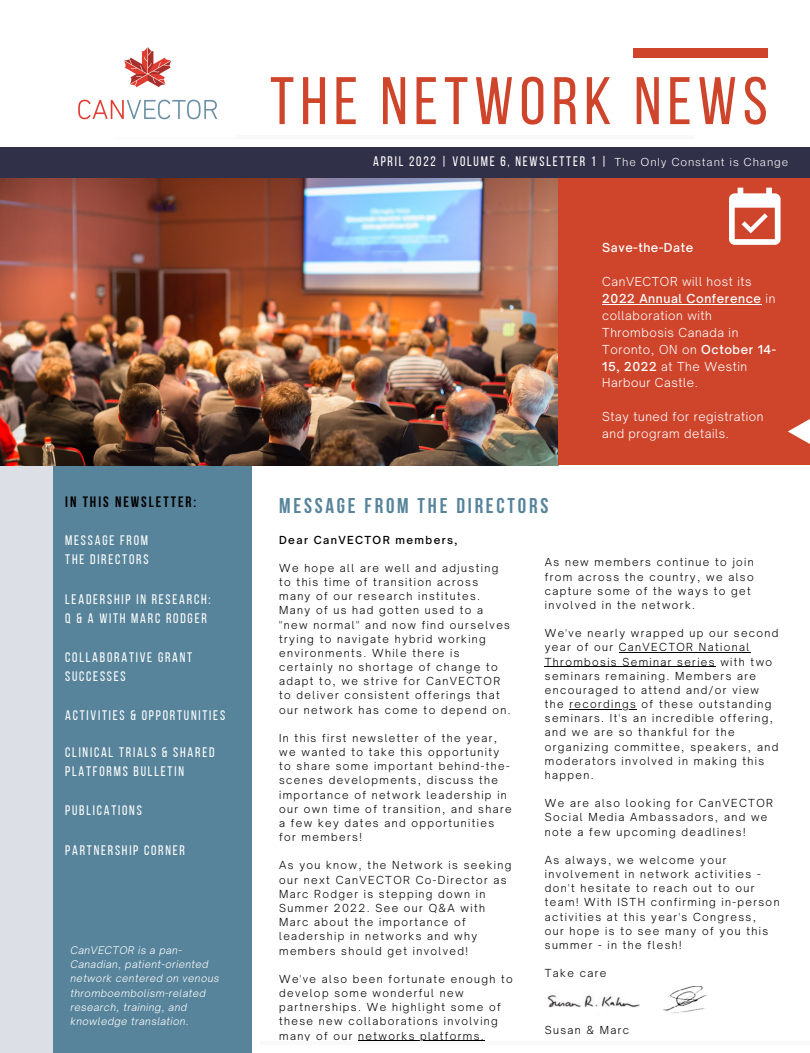
<style>
.page{position:relative;width:810px;height:1053px;background:#fff}
.page>*{position:absolute;margin:0;border:0;box-sizing:border-box;transform-origin:0 0}
.t1{font:67.12px "Bebas Neue";letter-spacing:.09em;color:#ce452c}
.t2{font:700 21.25px "Bebas Neue";letter-spacing:.13em;color:#57849b}
.t3{font:700 15px "Bebas Neue";letter-spacing:.13em;color:#000}
.t4{font:13.75px/18.8px "Bebas Neue";letter-spacing:.13em;color:#fff}
.t5{font:300 11.88px/16.9px "Open Sauce One";letter-spacing:.05em;color:#fff}
.t6{font:500 11.88px "Open Sauce One";letter-spacing:.05em;color:#fff}
.t7{font:11.25px "Neue Montreal";letter-spacing:.13em;color:#fff}
.t8{font:300 10.62px/14.1px "Open Sauce One";letter-spacing:.13em;color:#000}
.t9{font:500 10.62px "Open Sauce One";letter-spacing:.13em;color:#000}
.t10{font:italic 300 10px/14.2px "Open Sauce One";letter-spacing:.05em;color:#fff}
.s1{font-weight:500}
</style>
<div class="page">
<img style="left:0;top:177px;width:559px;height:288px">
<hr style="left:115px;top:135px;width:579px;height:3px;background:#f9f9f9">
<hr style="left:358px;top:1040px;width:127px;height:1px;background:#000">
<hr style="left:619px;top:652px;width:132px;height:1px;background:#000">
<hr style="left:545px;top:666px;width:171px;height:1px;background:#000">
<hr style="left:570px;top:709px;width:67px;height:1px;background:#000">
<hr style="left:260px;top:1041px;width:550px;height:3px;background:#f9f9f9">
<div style="left:559px;top:177px;width:251px;height:288px;background:#ce452c"></div>
<div style="left:33px;top:466px;width:218px;height:586px;background:#57849b"></div>
<div style="left:0;top:147px;width:810px;height:30px;background:#313049"></div>
<div style="left:0;top:466px;width:53px;height:586px;background:#dcdfe6"></div>
<div style="left:633px;top:49px;width:135px;height:9px;background:#ce452c"></div>
<img style="left:78px;top:47px;width:140px;height:73px">
<svg style="left:788px;top:419px;width:22px;height:25px"></svg>
<img style="left:547px;top:992px;width:93px;height:16px">
<img style="left:663px;top:986px;width:44px;height:27px">
<svg style="left:729px;top:188px;width:52px;height:57px"></svg>
<hr style="left:602px;top:304px;width:160px;height:1px;background:#fff">
<p class="t3" style="left:65px;top:496px;width:133px">IN THIS NEWSLETTER:</p>
<p class="t4" style="left:65px;top:532px;width:84px">MESSAGE FROM</p>
<p class="t4" style="left:65px;top:551px;width:85px">THE DIRECTORS</p>
<p class="t4" style="left:65px;top:591px;width:147px">LEADERSHIP IN RESEARCH:</p>
<p class="t4" style="left:65px;top:610px;width:143px">Q &amp; A WITH MARC RODGER</p>
<p class="t4" style="left:65px;top:649px;width:129px">COLLABORATIVE GRANT<br>SUCCESSES</p>
<p class="t4" style="left:65px;top:707px;width:161px">ACTIVITIES &amp; OPPORTUNITIES</p>
<p class="t4" style="left:65px;top:744px;width:151px">CLINICAL TRIALS &amp; SHARED<br>PLATFORMS BULLETIN</p>
<p class="t4" style="left:65px;top:802px;width:78px">PUBLICATIONS</p>
<p class="t4" style="left:65px;top:842px;width:121px">PARTNERSHIP CORNER</p>
<p class="t10" style="left:71px;top:943px;width:150px">CanVECTOR is a pan-<br>Canadian, patient-oriented network centered on venous thromboembolism-related research, training, and knowledge translation.</p>
<p class="t1" style="left:270px;top:74px;width:499px">THE NETWORK NEWS</p>
<p class="t4" style="left:373px;top:153px;width:235px">APRIL 2022 | VOLUME 6, NEWSLETTER 1 |</p>
<p class="t7" style="left:614px;top:155px;width:175px">The Only Constant is Change</p>
<p class="t2" style="left:279px;top:497px;width:271px">MESSAGE FROM THE DIRECTORS</p>
<p class="t6" style="left:602px;top:240px;width:92px">Save-the-Date</p>
<p class="t5" style="left:602px;top:273px;width:175px">CanVECTOR will host its<br><span class="s1">2022 Annual Conference</span> in collaboration with<br>Thrombosis Canada in<br>Toronto, ON on <span class="s1">October 14-<br>15, 2022</span> at The Westin<br>Harbour Castle.</p>
<p class="t5" style="left:602px;top:408px;width:163px">Stay tuned for registration and program details.</p>
<p class="t9" style="left:279px;top:533px;width:180px">Dear CanVECTOR members,</p>
<p class="t8" style="left:279px;top:561px;width:233px">We hope all are well and adjusting to this time of transition across many of our research institutes.<br>Many of us had gotten used to a "new normal" and now find ourselves trying to navigate hybrid working environments. While there is certainly no shortage of change to adapt to, we strive for CanVECTOR to deliver consistent offerings that our network has come to depend on.</p>
<p class="t8" style="left:279px;top:731px;width:234px">In this first newsletter of the year, we wanted to take this opportunity to share some important behind-the&shy;scenes developments, discuss the importance of network leadership in our own time of transition, and share a few key dates and opportunities for members!</p>
<p class="t8" style="left:279px;top:858px;width:234px">As you know, the Network is seeking our next CanVECTOR Co-Director as<br>Marc Rodger is stepping down in<br>Summer 2022. See our Q&amp;A with<br>Marc about the importance of leadership in networks and why members should get involved!</p>
<p class="t8" style="left:279px;top:972px;width:235px">We've also been fortunate enough to develop some wonderful new partnerships. We highlight some of these new collaborations involving many of our networks platforms.</p>
<p class="t8" style="left:545px;top:555px;width:210px">As new members continue to join from across the country, we also capture some of the ways to get involved in the network.</p>
<p class="t8" style="left:545px;top:626px;width:235px">We've nearly wrapped up our second year of our CanVECTOR National<br>Thrombosis Seminar series with two seminars remaining. Members are encouraged to attend and/or view the recordings of these outstanding seminars. It's an incredible offering, and we are so thankful for the organizing committee, speakers, and moderators involved in making this happen.</p>
<p class="t8" style="left:545px;top:796px;width:230px">We are also looking for CanVECTOR<br>Social Media Ambassadors, and we note a few upcoming deadlines!</p>
<p class="t8" style="left:545px;top:853px;width:236px">As always, we welcome your involvement in network activities - don't hesitate to reach out to our team! With ISTH confirming in-person activities at this year's Congress,<br>our hope is to see many of you this summer - in the flesh!</p>
<p class="t8" style="left:545px;top:966px;width:63px">Take care</p>
<p class="t8" style="left:545px;top:1023px;width:86px">Susan &amp; Marc</p>
</div>
